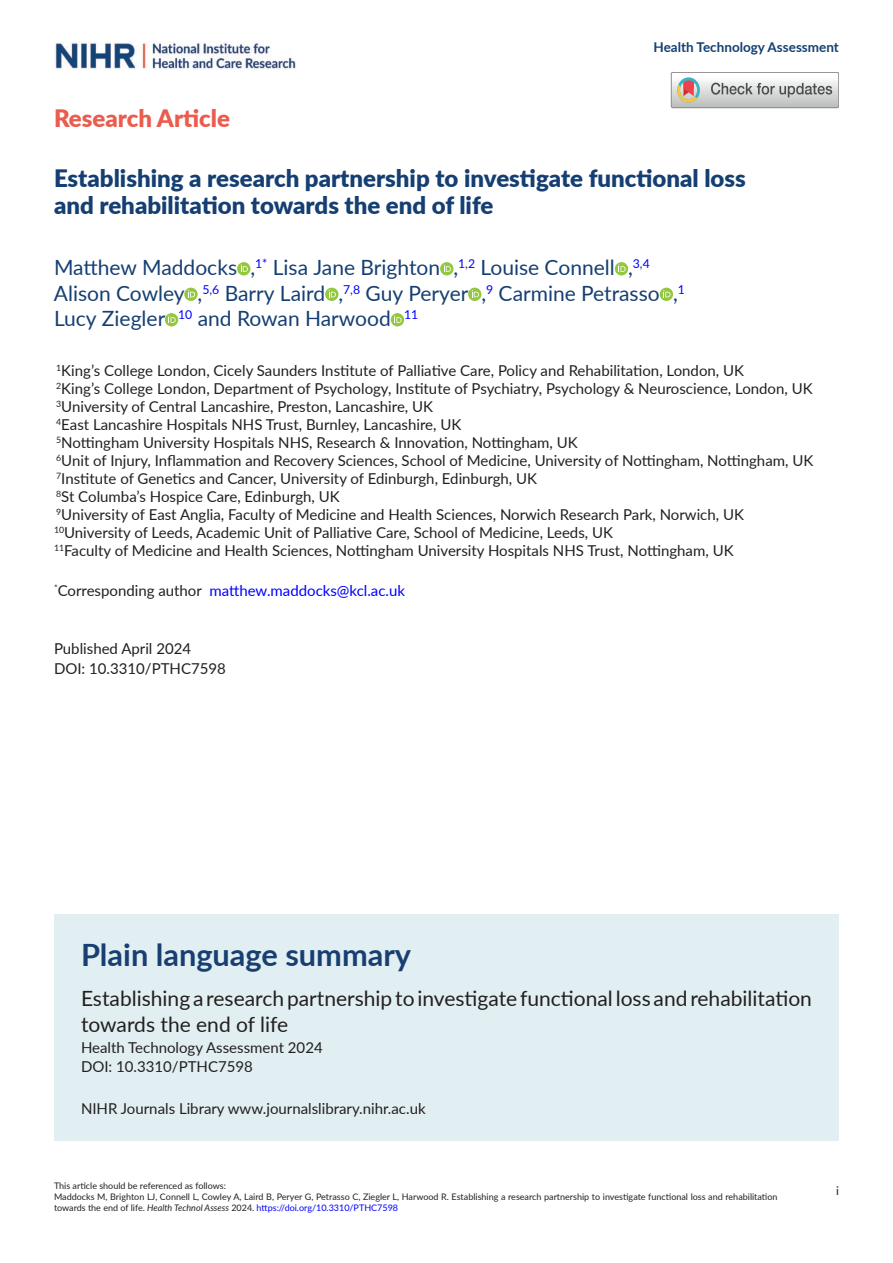
<style>
.page{position:relative;width:893px;height:1263px;background:#fff}
.page>*{position:absolute;margin:0;border:0;box-sizing:border-box;transform-origin:0 0}
.t1{font:700 30.75px "Lato";color:#193e72}
.t2{font:900 24px/27px "Lato";color:#153f72}
.t3{font:900 24px "Lato";color:#ea5d4e}
.t4{font:21px/25.5px "Lato";color:#153f72}
.t5{font:21px/25.2px "Lato";color:#231f20}
.t6{font:15px/18px "Lato";color:#231f20}
.t7{font:15px "Lato";color:#00f}
.t8{font:700 13.5px "Lato";color:#153f72}
.t9{font:12px "Lato";color:#231f20}
.t10{font:9px/10.5px "Lato";color:#231f20}
.s1{color:#231f20}
.s2{font-style:italic}
.s3{color:#00f}
</style>
<div class="page">
<img style="left:55px;top:41px;width:241px;height:28px">
<svg style="left:671px;top:72px;width:168px;height:36px"></svg>
<svg style="left:237px;top:262px;width:13px;height:13px"></svg>
<svg style="left:241px;top:265px;width:7px;height:7px"></svg>
<svg style="left:440px;top:262px;width:13px;height:13px"></svg>
<svg style="left:444px;top:265px;width:7px;height:7px"></svg>
<svg style="left:615px;top:262px;width:13px;height:13px"></svg>
<svg style="left:618px;top:265px;width:8px;height:7px"></svg>
<svg style="left:184px;top:288px;width:14px;height:13px"></svg>
<svg style="left:188px;top:290px;width:7px;height:7px"></svg>
<svg style="left:325px;top:288px;width:13px;height:13px"></svg>
<svg style="left:329px;top:290px;width:7px;height:7px"></svg>
<svg style="left:468px;top:288px;width:13px;height:13px"></svg>
<svg style="left:472px;top:290px;width:7px;height:7px"></svg>
<svg style="left:660px;top:288px;width:13px;height:13px"></svg>
<svg style="left:663px;top:290px;width:7px;height:7px"></svg>
<div style="left:165px;top:313px;width:13px;height:13px;background:#93c73e;border-radius:50%"></div>
<svg style="left:168px;top:316px;width:8px;height:7px"></svg>
<div style="left:391px;top:313px;width:13px;height:13px;background:#93c73e;border-radius:50%"></div>
<svg style="left:394px;top:316px;width:8px;height:7px"></svg>
<div style="left:54px;top:914px;width:785px;height:227px;background:#e1eff2"></div>
<h2 class="t3" style="left:54px;top:101px;width:178px">Research Article</h2>
<p class="t8" style="left:653px;top:37px;width:187px">Health Technology Assessment</p>
<h2 class="t2" style="left:54px;top:164px;width:693px">Establishing a research partnership to investigate functional loss and rehabilitation towards the end of life</h2>
<h3 class="t4" style="left:54px;top:254px;width:632px">Matthew Maddocks ,<sup>1*</sup> Lisa Jane Brighton ,<sup>1</sup><sup>,</sup><sup>2</sup> Louise Connell ,<sup>3</sup><sup>,</sup><sup>4<br></sup>Alison Cowley ,<sup>5</sup><sup>,</sup><sup>6</sup> Barry Laird ,<sup>7</sup><sup>,</sup><sup>8</sup> Guy Peryer ,<sup>9</sup> Carmine Petrasso ,<sup>1<br></sup>Lucy Ziegler <sup>10</sup> and Rowan Harwood <sup>11</sup></h3>
<p class="t6" style="left:54px;top:361px;width:761px"><sup>1</sup>King’s College London, Cicely Saunders Institute of Palliative Care, Policy and Rehabilitation, London, UK<br><sup>2</sup>King’s College London, Department of Psychology, Institute of Psychiatry, Psychology &amp; Neuroscience, London, UK <sup>3</sup>University of Central Lancashire, Preston, Lancashire, UK<br><sup>4</sup>East Lancashire Hospitals NHS Trust, Burnley, Lancashire, UK<br><sup>5</sup>Nottingham University Hospitals NHS, Research &amp; Innovation, Nottingham, UK<br><sup>6</sup>Unit of Injury, Inflammation and Recovery Sciences, School of Medicine, University of Nottingham, Nottingham, UK <sup>7</sup>Institute of Genetics and Cancer, University of Edinburgh, Edinburgh, UK<br><sup>8</sup>St Columba’s Hospice Care, Edinburgh, UK<br><sup>9</sup>University of East Anglia, Faculty of Medicine and Health Sciences, Norwich Research Park, Norwich, UK <sup>10</sup>University of Leeds, Academic Unit of Palliative Care, School of Medicine, Leeds, UK<br><sup>11</sup>Faculty of Medicine and Health Sciences, Nottingham University Hospitals NHS Trust, Nottingham, UK</p>
<p class="t7" style="left:54px;top:580px;width:353px"><sup>*</sup><span class="s1">Corresponding author</span> matthew.maddocks@kcl.ac.uk</p>
<p class="t6" style="left:54px;top:638px;width:173px;line-height:19.5px">Published April 2024<br>DOI: 10.3310/PTHC7598</p>
<h1 class="t1" style="left:81px;top:932px;width:332px">Plain language summary</h1>
<h3 class="t5" style="left:81px;top:985px;width:732px">Establishing a research partnership to investigate functional loss and rehabilitation towards the end of life</h3>
<p class="t6" style="left:81px;top:1037px;width:243px;line-height:19.5px">Health Technology Assessment 2024<br>DOI: 10.3310/PTHC7598</p>
<p class="t6" style="left:81px;top:1099px;width:346px">NIHR Journals Library www.journalslibrary.nihr.ac.uk</p>
<p class="t10" style="left:54px;top:1180px;width:173px">This article should be referenced as follows:</p>
<p class="t10" style="left:54px;top:1191px;width:725px">Maddocks M, Brighton LJ, Connell L, Cowley A, Laird B, Peryer G, Petrasso C, Ziegler L, Harwood R. Establishing a research partnership to investigate functional loss and rehabilitation towards the end of life. <span class="s2">Health Technol Assess</span> 2024. <span class="s3">https://doi.org/10.3310/PTHC7598</span></p>
<p class="t9" style="left:836px;top:1182px;width:4px">i</p>
</div>
